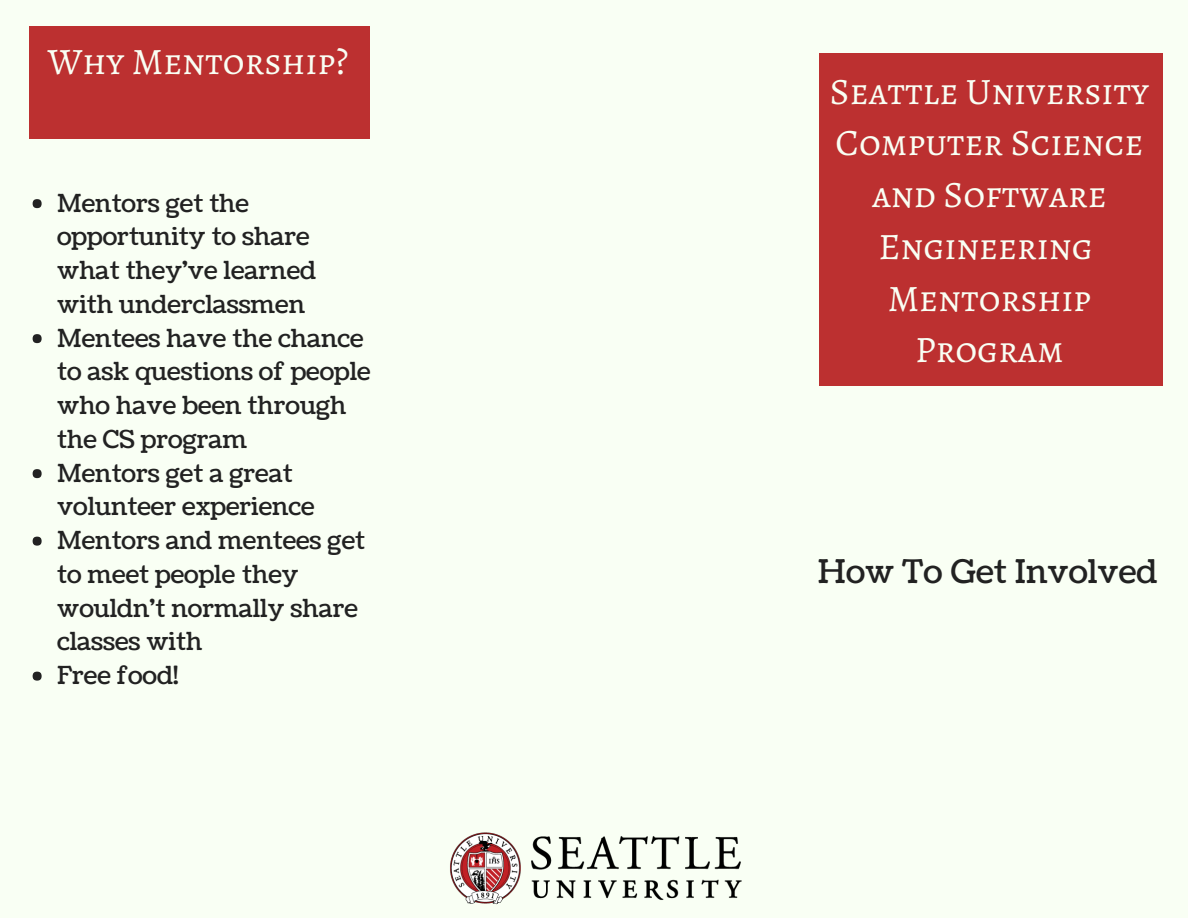
<style>
.page{position:relative;width:1188px;height:918px;background:#f9fff4}
.page>*{position:absolute;margin:0;border:0;box-sizing:border-box;transform-origin:0 0}
.t1{font:37.35px/51.8px "Alegreya SC";color:#f9fff4;text-align:center}
.t2{font:32.7px "Coustard";color:#222}
.t3{font:24.9px/33.8px "Coustard";color:#222}
</style>
<div class="page">
<div style="left:819px;top:53px;width:343px;height:333px;background:#bc3030"></div>
<img style="left:450px;top:832px;width:292px;height:72px">
<div style="left:29px;top:26px;width:341px;height:112px;background:#bc3030"></div>
<div style="left:33px;top:199px;width:9px;height:9px;background:#222;border-radius:50%"></div>
<div style="left:33px;top:334px;width:9px;height:9px;background:#222;border-radius:50%"></div>
<div style="left:33px;top:469px;width:9px;height:9px;background:#222;border-radius:50%"></div>
<div style="left:33px;top:537px;width:9px;height:9px;background:#222;border-radius:50%"></div>
<div style="left:33px;top:672px;width:9px;height:9px;background:#222;border-radius:50%"></div>
<h1 class="t1" style="left:48px;top:36px;width:302px">Why Mentorship?</h1>
<p class="t3" style="left:57px;top:187px;width:315px">Mentors get the opportunity to share what they've learned with underclassmen<br>Mentees have the chance to ask questions of people who have been through the CS program<br>Mentors get a great volunteer experience<br>Mentors and mentees get to meet people they wouldn't normally share classes with<br>Free food!</p>
<h1 class="t1" style="left:830px;top:65px;width:320px">Seattle University<br>Computer Science and Software<br>Engineering<br>Mentorship<br>Program</h1>
<h2 class="t2" style="left:818px;top:549px;width:341px">How To Get Involved</h2>
</div>
